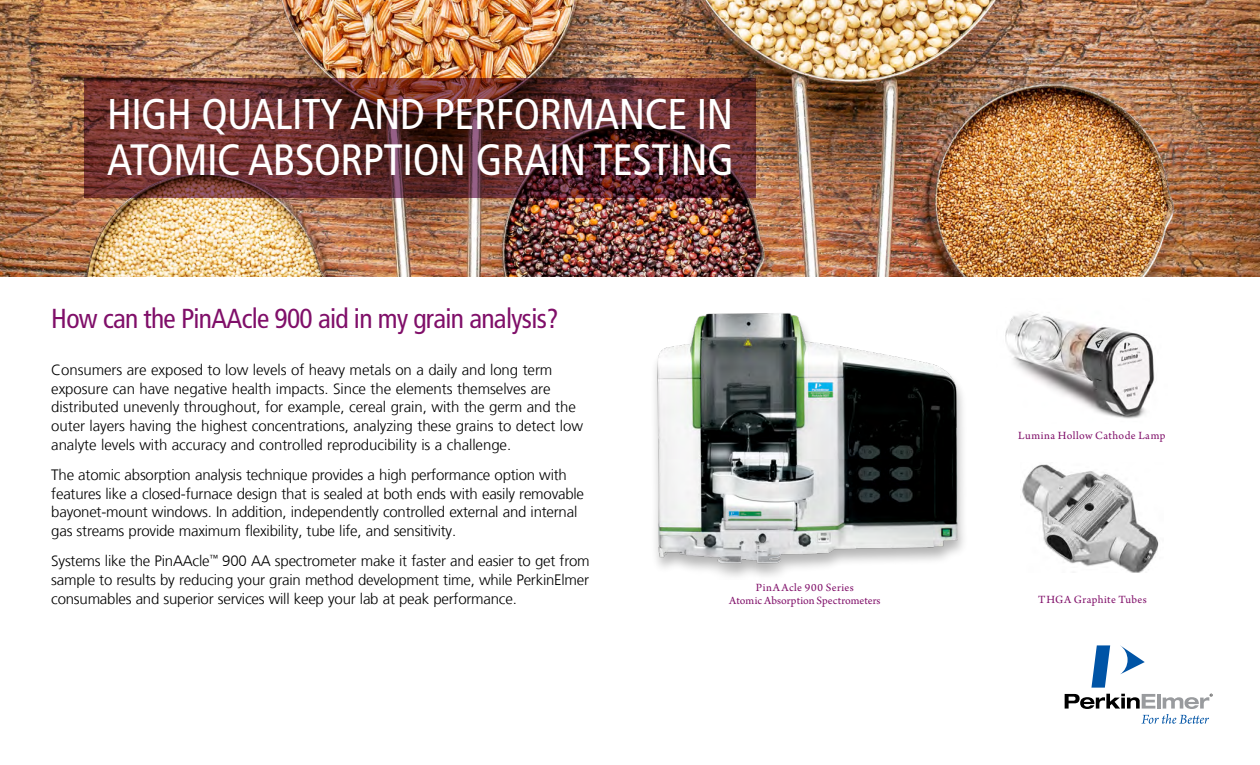
<style>
.page{position:relative;width:1260px;height:765px;background:#fff}
.page>*{position:absolute;margin:0;border:0;box-sizing:border-box;transform-origin:0 0}
.t1{font:condensed 43.88px "Frutiger LT Com";letter-spacing:-.01em;color:#fff}
.t2{font:condensed 43px "Frutiger LT Com";letter-spacing:-.01em;color:#fff}
.t3{font:condensed 27.5px "Frutiger LT Com";letter-spacing:-.025em;color:#800f69}
.t4{font:300 15px/18.8px "Frutiger LT Com";letter-spacing:-.005em;color:#000}
.t5{font:11.62px/12.8px "Arno Pro";letter-spacing:.03em;color:#800f69;text-align:center}
</style>
<div class="page">
<img style="left:0;top:0;width:1260px;height:276px">
<svg style="left:1120px;top:645px;width:25px;height:29px"></svg>
<svg style="left:1091px;top:645px;width:19px;height:43px"></svg>
<svg style="left:1065px;top:694px;width:148px;height:30px"></svg>
<svg style="left:85px;top:78px;width:671px;height:120px;background:#612b2b"></svg>
<img style="left:654px;top:313px;width:310px;height:263px">
<img style="left:1005px;top:314px;width:149px;height:105px">
<img style="left:1020px;top:464px;width:139px;height:108px">
<h2 class="t2" style="left:107px;top:89px;width:628px">HIGH QUALITY AND PERFORMANCE IN</h2>
<h1 class="t1" style="left:107px;top:134px;width:628px">ATOMIC ABSORPTION GRAIN TESTING</h1>
<h3 class="t3" style="left:51px;top:303px;width:509px">How can the PinAAcle 900 aid in my grain analysis?</h3>
<p class="t4" style="left:51px;top:360px;width:533px">Consumers are exposed to low levels of heavy metals on a daily and long term exposure can have negative health impacts. Since the elements themselves are distributed unevenly throughout, for example, cereal grain, with the germ and the outer layers having the highest concentrations, analyzing these grains to detect low analyte levels with accuracy and controlled reproducibility is a challenge.</p>
<p class="t4" style="left:51px;top:465px;width:534px">The atomic absorption analysis technique provides a high performance option with features like a closed-furnace design that is sealed at both ends with easily removable bayonet-mount windows. In addition, independently controlled external and internal gas streams provide maximum flexibility, tube life, and sensitivity.</p>
<p class="t4" style="left:51px;top:552px;width:540px;text-align:justify">Systems like the PinAAcle<sup>™</sup> 900 AA spectrometer make it faster and easier to get from sample to results by reducing your grain method development time, while PerkinElmer consumables and superior services will keep your lab at peak performance.</p>
<p class="t5" style="left:729px;top:582px;width:153px">PinAAcle 900 Series<br>Atomic Absorption Spectrometers</p>
<p class="t5" style="left:1018px;top:430px;width:149px">Lumina Hollow Cathode Lamp</p>
<p class="t5" style="left:1038px;top:594px;width:110px">THGA Graphite Tubes</p>
</div>
